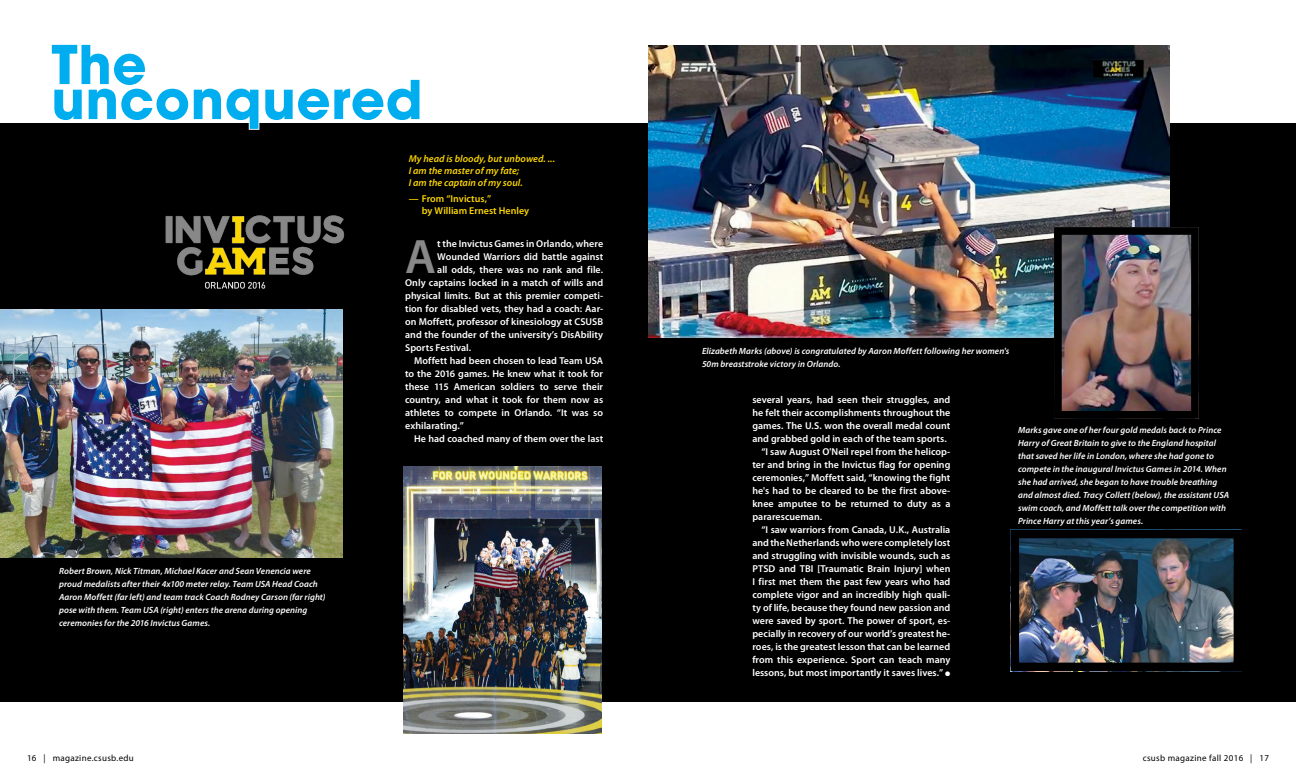
<style>
.page{position:relative;width:1296px;height:774px;background:#fff}
.page>*{position:absolute;margin:0;border:0;box-sizing:border-box;transform-origin:0 0}
.t1{font:700 53px "Avant Garde";letter-spacing:.01em;color:#00aeef}
.t2{font:600 48.6px "Myriad Pro";color:#888}
.t3{font:600 10px "Myriad Pro";color:#fff}
.t4{font:italic 600 10px/12px "Myriad Pro";letter-spacing:.005em;color:#fdd600}
.t5{font:600 10px/12px "Myriad Pro";color:#fdd600}
.t6{font:italic 600 9px/13px "Myriad Pro";letter-spacing:.01em;color:#fff}
.t7{font:9px "Myriad Pro";letter-spacing:.035em;color:#000}
</style>
<div class="page">
<div style="left:0;top:123px;width:1296px;height:579px;background:#000"></div>
<img style="left:1020px;top:539px;width:213px;height:123px">
<div style="left:1011px;top:530px;width:231px;height:141px;border:8px solid #000"></div>
<img style="left:648px;top:46px;width:521px;height:292px">
<img style="left:1063px;top:236px;width:127px;height:174px">
<div style="left:1054px;top:227px;width:145px;height:192px;border:8px solid #000"></div>
<img style="left:0;top:310px;width:342px;height:247px">
<img style="left:404px;top:467px;width:198px;height:266px">
<img style="left:165px;top:215px;width:180px;height:74px">
<h1 class="t1" style="left:51px;top:30px;width:97px">The</h1>
<h1 class="t1" style="left:51px;top:65px;width:373px">unconquered</h1>
<p class="t6" style="left:59px;top:565px;width:268px">Robert Brown, Nick Titman, Michael Kacer and Sean Venencia were proud medalists after their 4x100 meter relay. Team USA Head Coach Aaron Moffett (far left) and team track Coach Rodney Carson (far right) pose with them. Team USA (right) enters the arena during opening ceremonies for the 2016 Invictus Games.</p>
<p class="t4" style="left:409px;top:152px;width:148px">My head is bloody, but unbowed. ...<br>I am the master of my fate;<br>I am the captain of my soul.</p>
<p class="t5" style="left:422px;top:193px;width:109px;text-indent:-13px">— From “Invictus,”<br>by William Ernest Henley</p>
<h2 class="t2" style="left:405px;top:226px;width:32px">A</h2>
<p class="t3" style="left:437px;top:237px;width:167px">t the Invictus Games in Orlando, where</p>
<p class="t3" style="left:437px;top:250px;width:167px">Wounded Warriors did battle against</p>
<p class="t3" style="left:437px;top:263px;width:167px">all odds, there was no rank and file.</p>
<p class="t3" style="left:405px;top:276px;width:199px">Only captains locked in a match of wills and</p>
<p class="t3" style="left:405px;top:289px;width:199px">physical limits. But at this premier competi-</p>
<p class="t3" style="left:405px;top:302px;width:200px">tion for disabled vets, they had a coach: Aar-</p>
<p class="t3" style="left:405px;top:315px;width:200px">on Moffett, professor of kinesiology at CSUSB</p>
<p class="t3" style="left:405px;top:328px;width:199px">and the founder of the university’s DisAbility</p>
<p class="t3" style="left:405px;top:341px;width:68px">Sports Festival.</p>
<p class="t3" style="left:414px;top:354px;width:190px">Moffett had been chosen to lead Team USA</p>
<p class="t3" style="left:405px;top:367px;width:200px">to the 2016 games. He knew what it took for</p>
<p class="t3" style="left:405px;top:380px;width:200px">these 115 American soldiers to serve their</p>
<p class="t3" style="left:405px;top:393px;width:199px">country, and what it took for them now as</p>
<p class="t3" style="left:405px;top:406px;width:199px">athletes to compete in Orlando. “It was so</p>
<p class="t3" style="left:405px;top:419px;width:60px">exhilarating.”</p>
<p class="t3" style="left:414px;top:432px;width:190px">He had coached many of them over the last</p>
<p class="t6" style="left:702px;top:344px;width:309px">Elizabeth Marks (above) is congratulated by Aaron Moffett following her women's<br>50m breaststroke victory in Orlando.</p>
<p class="t3" style="left:752px;top:393px;width:199px">several years, had seen their struggles, and</p>
<p class="t3" style="left:752px;top:406px;width:199px">he felt their accomplishments throughout the</p>
<p class="t3" style="left:752px;top:419px;width:199px">games. The U.S. won the overall medal count</p>
<p class="t3" style="left:752px;top:432px;width:196px">and grabbed gold in each of the team sports.</p>
<p class="t3" style="left:761px;top:445px;width:190px">“I saw August O'Neil repel from the helicop-</p>
<p class="t3" style="left:752px;top:458px;width:200px">ter and bring in the Invictus flag for opening</p>
<p class="t3" style="left:752px;top:471px;width:199px">ceremonies,” Moffett said, “knowing the fight</p>
<p class="t3" style="left:752px;top:484px;width:199px">he's had to be cleared to be the first above-</p>
<p class="t3" style="left:752px;top:497px;width:200px">knee amputee to be returned to duty as a</p>
<p class="t3" style="left:752px;top:510px;width:71px">pararescueman.</p>
<p class="t3" style="left:761px;top:523px;width:190px">“I saw warriors from Canada, U.K., Australia</p>
<p class="t3" style="left:752px;top:536px;width:200px">and the Netherlands who were completely lost</p>
<p class="t3" style="left:752px;top:549px;width:199px">and struggling with invisible wounds, such as</p>
<p class="t3" style="left:752px;top:562px;width:199px">PTSD and TBI [Traumatic Brain Injury] when</p>
<p class="t3" style="left:752px;top:575px;width:200px">I first met them the past few years who had</p>
<p class="t3" style="left:752px;top:588px;width:199px">complete vigor and an incredibly high quali-</p>
<p class="t3" style="left:752px;top:601px;width:199px">ty of life, because they found new passion and</p>
<p class="t3" style="left:752px;top:614px;width:199px">were saved by sport. The power of sport, es-</p>
<p class="t3" style="left:752px;top:627px;width:199px">pecially in recovery of our world’s greatest he-</p>
<p class="t3" style="left:752px;top:640px;width:199px">roes, is the greatest lesson that can be learned</p>
<p class="t3" style="left:752px;top:653px;width:199px">from this experience. Sport can teach many</p>
<p class="t3" style="left:752px;top:666px;width:199px">lessons, but most importantly it saves lives.” ●</p>
<p class="t6" style="left:1018px;top:423px;width:213px">Marks gave one of her four gold medals back to Prince Harry of Great Britain to give to the England hospital that saved her life in London, where she had gone to compete in the inaugural Invictus Games in 2014. When she had arrived, she began to have trouble breathing and almost died. Tracy Collett (below), the assistant USA swim coach, and Moffett talk over the competition with Prince Harry at this year’s games.</p>
<p class="t7" style="left:27px;top:752px;width:108px">16 | magazine.csusb.edu</p>
<p class="t7" style="left:1143px;top:752px;width:128px">csusb magazine fall 2016 | 17</p>
</div>
